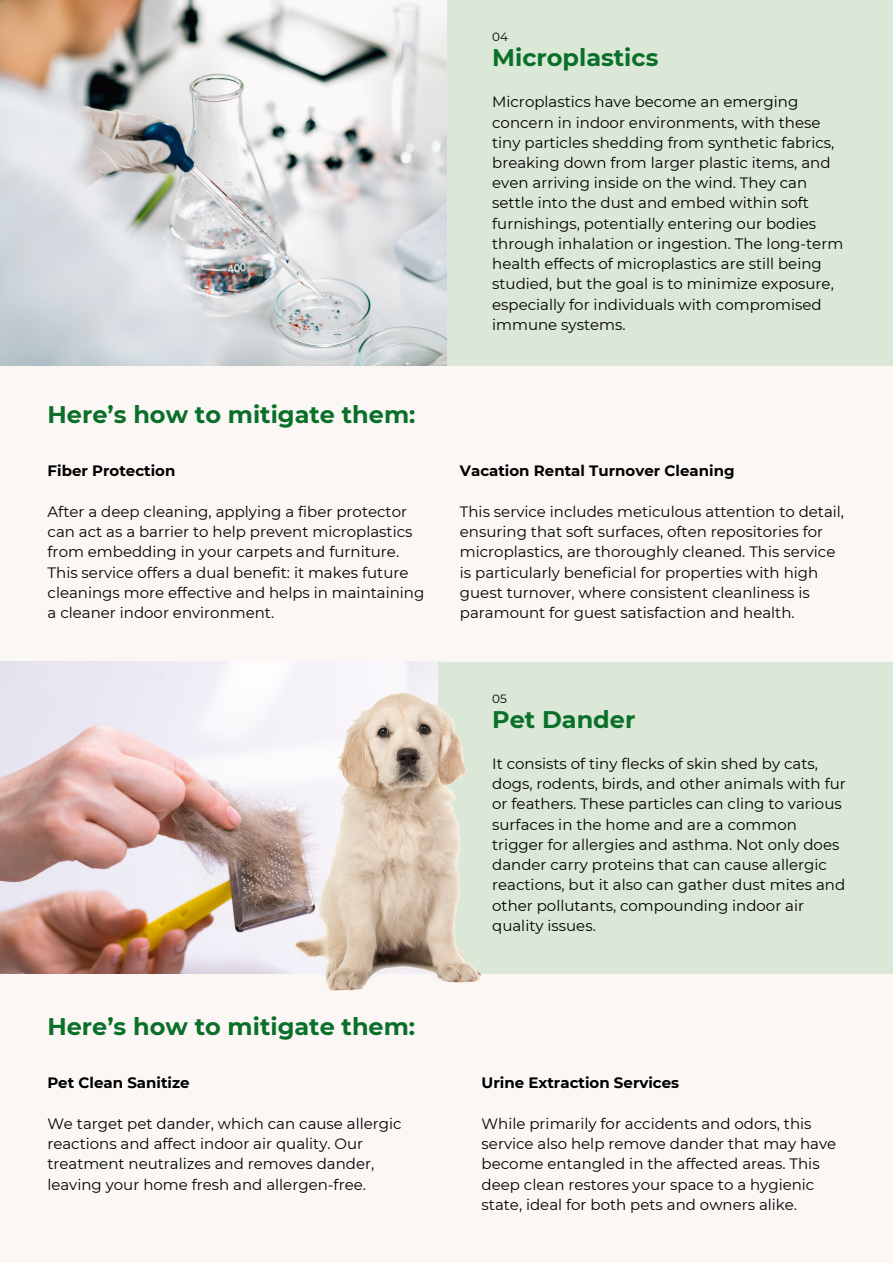
<style>
.page{position:relative;width:893px;height:1264px;background:#fff}
.page>*{position:absolute;margin:0;border:0;box-sizing:border-box;transform-origin:0 0}
.t1{font:700 24px "Montserrat";color:#0a7029}
.t2{font:15px/20.2px "Montserrat";color:#000}
.t3{font:700 15px "Montserrat";color:#000}
.t4{font:12px "Montserrat";color:#000}
</style>
<div class="page">
<div style="left:0;top:0;width:892px;height:1262px;background:#faf7f5"></div>
<div style="left:424px;top:0;width:468px;height:366px;background:#dbe8d8"></div>
<img style="left:0;top:0;width:446px;height:365px">
<img style="left:0;top:661px;width:434px;height:312px">
<div style="left:438px;top:661px;width:454px;height:312px;background:#dbe8d8"></div>
<img style="left:269px;top:692px;width:212px;height:299px">
<p class="t1" style="left:48px;top:399px;width:369px">Here’s how to mitigate them:</p>
<p class="t3" style="left:48px;top:462px;width:129px">Fiber Protection</p>
<p class="t2" style="left:48px;top:501px;width:378px">After a deep cleaning, applying a fiber protector can act as a barrier to help prevent microplastics from embedding in your carpets and furniture.<br>This service offers a dual benefit: it makes future cleanings more effective and helps in maintaining a cleaner indoor environment.</p>
<p class="t1" style="left:47px;top:1011px;width:369px">Here’s how to mitigate them:</p>
<p class="t3" style="left:47px;top:1073px;width:144px">Pet Clean Sanitize</p>
<p class="t2" style="left:47px;top:1113px;width:356px">We target pet dander, which can cause allergic reactions and affect indoor air quality. Our treatment neutralizes and removes dander, leaving your home fresh and allergen-free.</p>
<p class="t4" style="left:492px;top:29px;width:17px">04</p>
<p class="t1" style="left:492px;top:43px;width:168px">Microplastics</p>
<p class="t2" style="left:492px;top:92px;width:352px">Microplastics have become an emerging concern in indoor environments, with these tiny particles shedding from synthetic fabrics, breaking down from larger plastic items, and even arriving inside on the wind. They can settle into the dust and embed within soft furnishings, potentially entering our bodies through inhalation or ingestion. The long-term health effects of microplastics are still being studied, but the goal is to minimize exposure, especially for individuals with compromised immune systems.</p>
<p class="t3" style="left:460px;top:462px;width:276px">Vacation Rental Turnover Cleaning</p>
<p class="t2" style="left:460px;top:501px;width:385px">This service includes meticulous attention to detail, ensuring that soft surfaces, often repositories for microplastics, are thoroughly cleaned. This service is particularly beneficial for properties with high guest turnover, where consistent cleanliness is paramount for guest satisfaction and health.</p>
<p class="t4" style="left:492px;top:691px;width:16px">05</p>
<p class="t1" style="left:492px;top:704px;width:145px">Pet Dander</p>
<p class="t2" style="left:492px;top:753px;width:355px">It consists of tiny flecks of skin shed by cats, dogs, rodents, birds, and other animals with fur or feathers. These particles can cling to various surfaces in the home and are a common trigger for allergies and asthma. Not only does dander carry proteins that can cause allergic reactions, but it also can gather dust mites and other pollutants, compounding indoor air quality issues.</p>
<p class="t3" style="left:481px;top:1073px;width:199px">Urine Extraction Services</p>
<p class="t2" style="left:481px;top:1113px;width:356px">While primarily for accidents and odors, this service also help remove dander that may have become entangled in the affected areas. This deep clean restores your space to a hygienic state, ideal for both pets and owners alike.</p>
</div>
